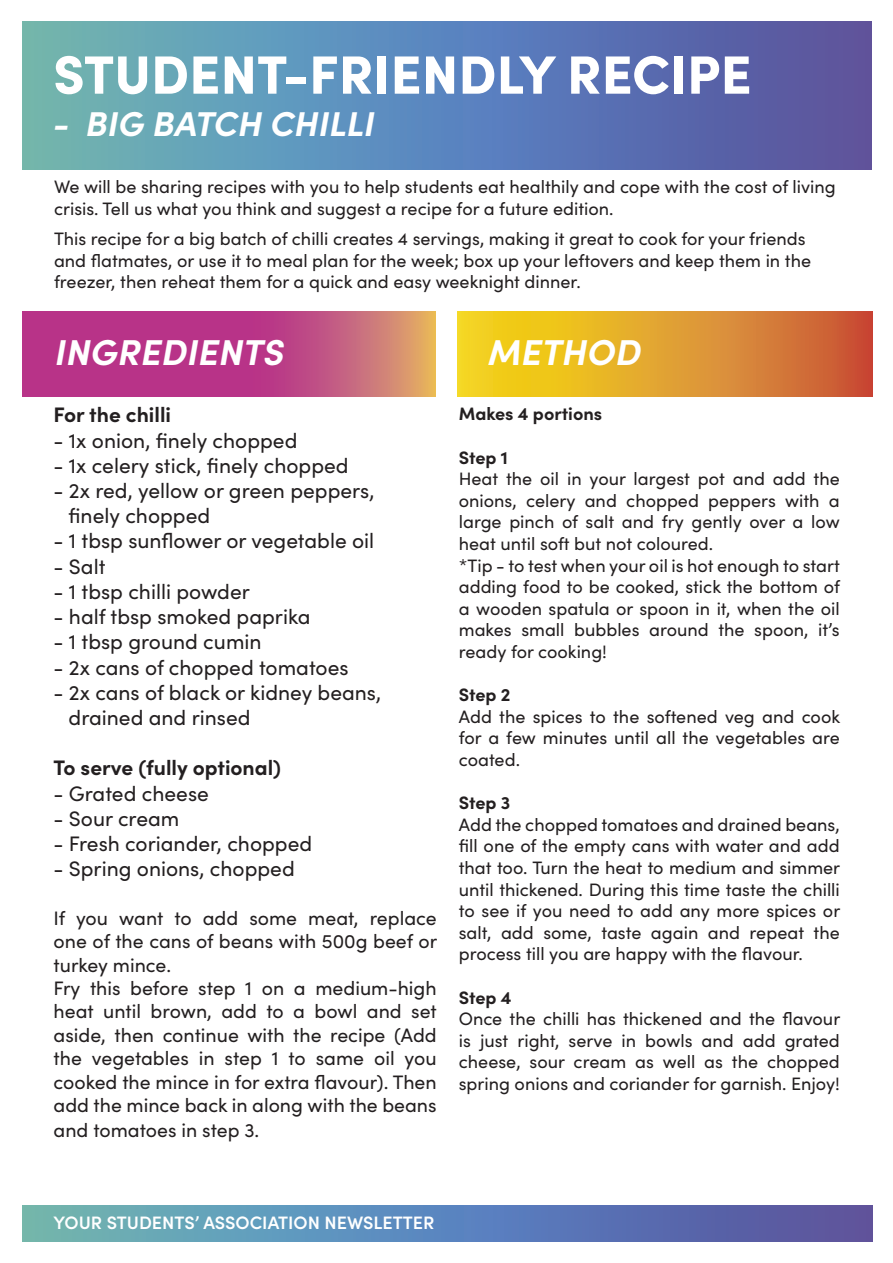
<style>
.page{position:relative;width:893px;height:1263px;background:#fff}
.page>*{position:absolute;margin:0;border:0;box-sizing:border-box;transform-origin:0 0}
.t1{font:900 54px "Sofia Pro";color:#fff}
.t2{font:italic 700 36px "Sofia Pro";color:#fff}
.t3{font:italic 700 34.5px "Sofia Pro";color:#fff}
.t4{font:21px/25.2px "Sofia Pro";color:#231f20}
.t5{font:700 21px "Sofia Pro";color:#231f20}
.t6{font:19.5px/23.4px "Sofia Pro";color:#231f20}
.t7{font:18px/21.6px "Sofia Pro";color:#231f20}
.t8{font:600 18px "Sofia Pro";color:#fff}
.t9{font:700 18px "Sofia Pro";color:#231f20}
</style>
<div class="page">
<svg style="left:22px;top:1205px;width:851px;height:37px;background:#5f84b3"></svg>
<svg style="left:22px;top:312px;width:414px;height:85px;background:#bf4a82"></svg>
<svg style="left:458px;top:312px;width:415px;height:85px;background:#e09c2c"></svg>
<svg style="left:22px;top:21px;width:850px;height:149px;background:#5f84b3"></svg>
<h1 class="t1" style="left:53px;top:32px;width:700px">STUDENT-FRIENDLY RECIPE</h1>
<h3 class="t3" style="left:53px;top:97px;width:323px">- BIG BATCH CHILLI</h3>
<p class="t7" style="left:54px;top:175px;width:783px">We will be sharing recipes with you to help students eat healthily and cope with the cost of living crisis. Tell us what you think and suggest a recipe for a future edition.</p>
<p class="t7" style="left:54px;top:227px;width:759px">This recipe for a big batch of chilli creates 4 servings, making it great to cook for your friends and flatmates, or use it to meal plan for the week; box up your leftovers and keep them in the freezer, then reheat them for a quick and easy weeknight dinner.</p>
<h2 class="t2" style="left:55px;top:325px;width:231px">INGREDIENTS</h2>
<h2 class="t2" style="left:488px;top:325px;width:155px">METHOD</h2>
<p class="t5" style="left:54px;top:399px;width:119px">For the chilli</p>
<p class="t4" style="left:54px;top:427px;width:245px">- 1x onion, finely chopped</p>
<p class="t4" style="left:54px;top:452px;width:297px">- 1x celery stick, finely chopped</p>
<p class="t4" style="left:69px;top:477px;width:307px;text-indent:-15px">- 2x red, yellow or green peppers, finely chopped</p>
<p class="t4" style="left:54px;top:527px;width:322px">- 1 tbsp sunflower or vegetable oil</p>
<p class="t4" style="left:54px;top:553px;width:53px">- Salt</p>
<p class="t4" style="left:54px;top:578px;width:198px">- 1 tbsp chilli powder</p>
<p class="t4" style="left:54px;top:603px;width:258px">- half tbsp smoked paprika</p>
<p class="t4" style="left:54px;top:628px;width:209px">- 1 tbsp ground cumin</p>
<p class="t4" style="left:54px;top:653px;width:296px">- 2x cans of chopped tomatoes</p>
<p class="t4" style="left:69px;top:679px;width:314px;text-indent:-15px">- 2x cans of black or kidney beans, drained and rinsed</p>
<p class="t5" style="left:54px;top:752px;width:229px">To serve (fully optional)</p>
<p class="t4" style="left:54px;top:779px;width:157px">- Grated cheese</p>
<p class="t4" style="left:54px;top:805px;width:127px">- Sour cream</p>
<p class="t4" style="left:54px;top:830px;width:260px">- Fresh coriander, chopped</p>
<p class="t4" style="left:54px;top:855px;width:243px">- Spring onions, chopped</p>
<p class="t6" style="left:54px;top:905px;width:385px">If you want to add some meat, replace one of the cans of beans with 500g beef or turkey mince.<br>Fry this before step 1 on a medium-high heat until brown, add to a bowl and set aside, then continue with the recipe (Add the vegetables in step 1 to same oil you cooked the mince in for extra flavour). Then add the mince back in along with the beans</p>
<p class="t6" style="left:54px;top:1117px;width:207px">and tomatoes in step 3.</p>
<p class="t9" style="left:459px;top:400px;width:145px">Makes 4 portions</p>
<p class="t9" style="left:459px;top:443px;width:51px">Step 1</p>
<p class="t7" style="left:459px;top:467px;width:383px">Heat the oil in your largest pot and add the onions, celery and chopped peppers with a large pinch of salt and fry gently over a low heat until soft but not coloured.<br>*Tip - to test when your oil is hot enough to start adding food to be cooked, stick the bottom of a wooden spatula or spoon in it, when the oil makes small bubbles around the spoon, it’s ready for cooking!</p>
<p class="t9" style="left:459px;top:681px;width:53px">Step 2</p>
<p class="t7" style="left:459px;top:705px;width:383px;text-align:justify">Add the spices to the softened veg and cook for a few minutes until all the vegetables are coated.</p>
<p class="t9" style="left:459px;top:789px;width:53px">Step 3</p>
<p class="t7" style="left:459px;top:813px;width:383px;text-align:justify">Add the chopped tomatoes and drained beans, fill one of the empty cans with water and add that too. Turn the heat to medium and simmer until thickened. During this time taste the chilli to see if you need to add any more spices or salt, add some, taste again and repeat the process till you are happy with the flavour.</p>
<p class="t9" style="left:459px;top:983px;width:54px">Step 4</p>
<p class="t7" style="left:459px;top:1007px;width:383px;text-align:justify">Once the chilli has thickened and the flavour is just right, serve in bowls and add grated cheese, sour cream as well as the chopped spring onions and coriander for garnish. Enjoy!</p>
<p class="t8" style="left:54px;top:1209px;width:382px">YOUR STUDENTS’ ASSOCIATION NEWSLETTER</p>
</div>
